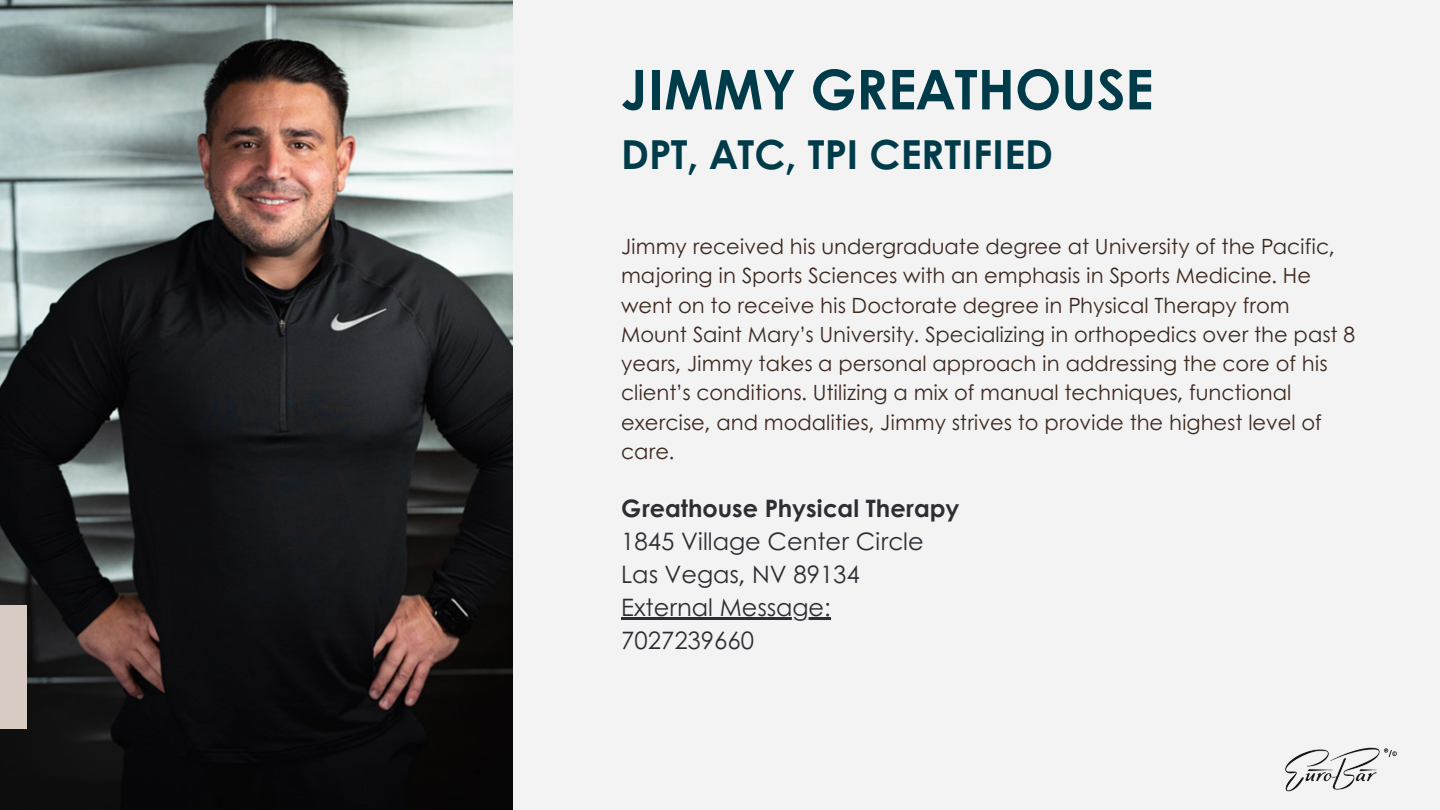
<style>
.page{position:relative;width:1440px;height:810px;background:#f3f3f3}
.page>*{position:absolute;margin:0;border:0;box-sizing:border-box;transform-origin:0 0}
.t1{font:700 55px "Century Gothic";color:#003b49}
.t2{font:700 40px "Century Gothic";color:#003b49}
.t3{font:24px "Century Gothic";color:#2e2d34}
.t4{font:700 24px "Century Gothic";color:#2e2d34}
.t5{font:21px/29.2px "Century Gothic";color:#3d291f}
</style>
<div class="page">
<img style="left:0;top:0;width:512px;height:810px">
<div style="left:0;top:606px;width:26px;height:123px;background:#d7cbc4"></div>
<img style="left:1285px;top:747px;width:112px;height:45px">
<hr style="left:621px;top:617px;width:210px;height:2px;background:#2e2d34">
<p class="t1" style="left:621px;top:48px;width:534px">JIMMY GREATHOUSE</p>
<p class="t2" style="left:621px;top:125px;width:433px">DPT, ATC, TPI CERTIFIED</p>
<p class="t5" style="left:621px;top:231px;width:735px">Jimmy received his undergraduate degree at University of the Pacific, majoring in Sports Sciences with an emphasis in Sports Medicine. He went on to receive his Doctorate degree in Physical Therapy from Mount Saint Mary’s University. Specializing in orthopedics over the past 8 years, Jimmy takes a personal approach in addressing the core of his client’s conditions. Utilizing a mix of manual techniques, functional exercise, and modalities, Jimmy strives to provide the highest level of care.</p>
<p class="t4" style="left:621px;top:490px;width:340px">Greathouse Physical Therapy</p>
<p class="t3" style="left:621px;top:523px;width:304px">1845 Village Center Circle</p>
<p class="t3" style="left:621px;top:556px;width:240px">Las Vegas, NV 89134</p>
<p class="t3" style="left:621px;top:589px;width:211px">External Message:</p>
<p class="t3" style="left:621px;top:622px;width:134px">7027239660</p>
</div>
